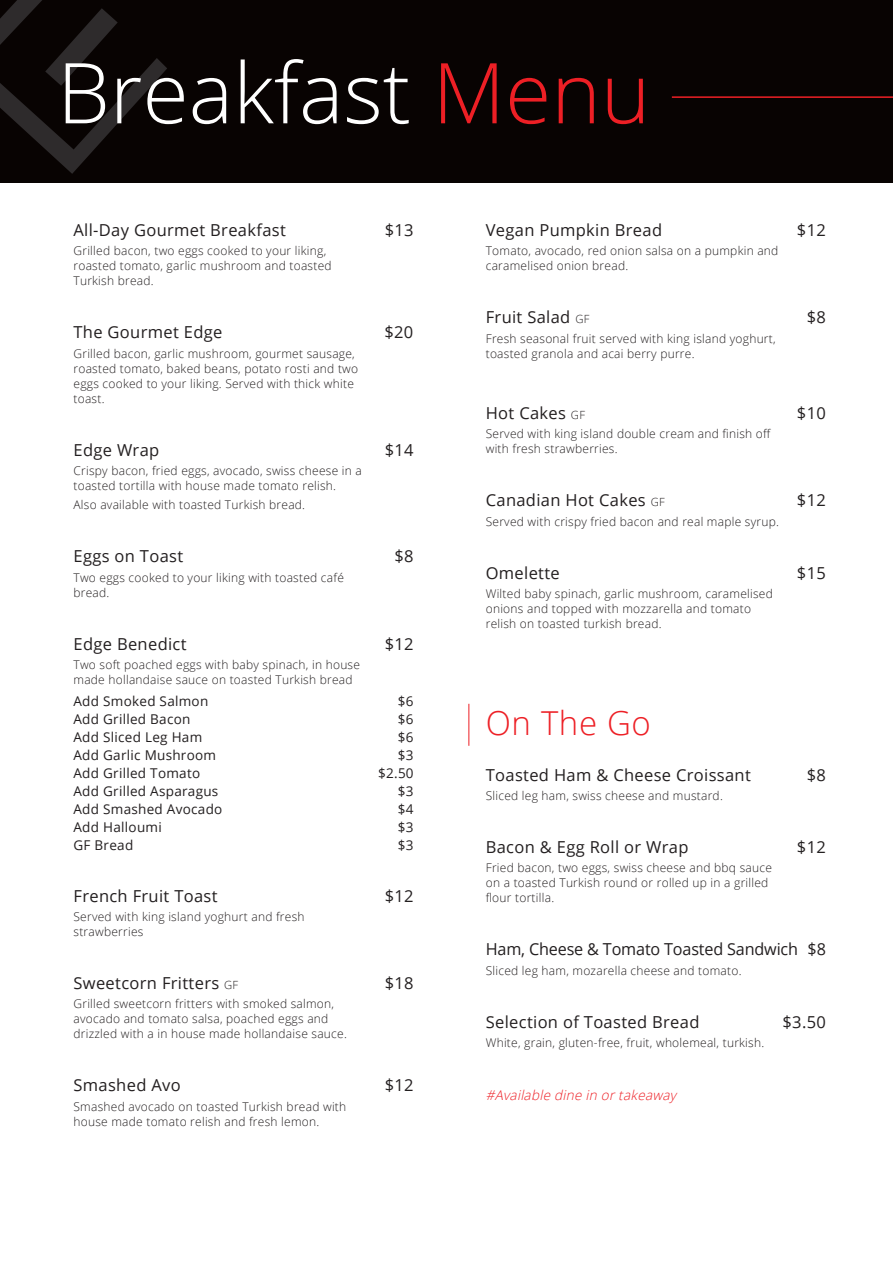
<style>
.page{position:relative;width:893px;height:1263px;background:#fff}
.page>*{position:absolute;margin:0;border:0;box-sizing:border-box;transform-origin:0 0}
.t1{font:300 84px "Open Sans";color:#fff}
.heading{font:300 33px "Open Sans";letter-spacing:.02em;color:#ed1f25}
.menu_item{font:16.5px "Open Sans";letter-spacing:.02em;color:#231f20}
.menu_item-2{font:16.5px "Open Sans";letter-spacing:-.01em;color:#231f20}
.menu_item-3{font:13.5px "Open Sans";letter-spacing:.02em;color:#231f20}
.description{font:italic 300 13.5px "Open Sans";color:#ed1f25}
.description-2{font:300 12px/15px "Open Sans";letter-spacing:.02em;color:#231f20}
.s1{color:#ed1f25}
.s2{font-weight:300;font-size:11.25px}
</style>
<div class="page">
<div style="left:0;top:0;width:893px;height:183px;background:#080302"></div>
<svg style="left:0;top:0;width:167px;height:174px"></svg>
<hr style="left:672px;top:96px;width:221px;height:2px;background:#ed1f25">
<hr style="left:468px;top:704px;width:1px;height:42px;background:#ed1f25">
<p class="t1" style="left:57px;top:35px;width:595px">Breakfast <span class="s1">Menu</span></p>
<p class="menu_item" style="left:74px;top:219px;width:214px">All-Day Gourmet Breakfast</p>
<p class="menu_item" style="left:385px;top:219px;width:30px">$13</p>
<p class="description-2" style="left:74px;top:243px;width:260px">Grilled bacon, two eggs cooked to your liking, roasted tomato, garlic mushroom and toasted<br>Turkish bread.</p>
<p class="menu_item" style="left:74px;top:321px;width:150px">The Gourmet Edge</p>
<p class="menu_item" style="left:384px;top:321px;width:30px">$20</p>
<p class="description-2" style="left:74px;top:345px;width:286px">Grilled bacon, garlic mushroom, gourmet sausage, roasted tomato, baked beans, potato rosti and two eggs cooked to your liking. Served with thick white toast.</p>
<p class="menu_item" style="left:74px;top:438px;width:87px">Edge Wrap</p>
<p class="menu_item" style="left:385px;top:438px;width:30px">$14</p>
<p class="description-2" style="left:74px;top:463px;width:290px">Crispy bacon, fried eggs, avocado, swiss cheese in a toasted tortilla with house made tomato relish.</p>
<p class="description-2" style="left:74px;top:497px;width:233px">Also available with toasted Turkish bread.</p>
<p class="menu_item" style="left:74px;top:545px;width:111px">Eggs on Toast</p>
<p class="menu_item" style="left:394px;top:545px;width:21px">$8</p>
<p class="description-2" style="left:74px;top:569px;width:272px">Two eggs cooked to your liking with toasted café bread.</p>
<p class="menu_item" style="left:74px;top:632px;width:115px">Edge Benedict</p>
<p class="menu_item" style="left:385px;top:632px;width:30px">$12</p>
<p class="description-2" style="left:74px;top:657px;width:288px">Two soft poached eggs with baby spinach, in house made hollandaise sauce on toasted Turkish bread</p>
<p class="menu_item-3" style="left:74px;top:692px;width:136px">Add Smoked Salmon</p>
<p class="menu_item-3" style="left:398px;top:692px;width:17px">$6</p>
<p class="menu_item-3" style="left:74px;top:710px;width:118px">Add Grilled Bacon</p>
<p class="menu_item-3" style="left:398px;top:710px;width:17px">$6</p>
<p class="menu_item-3" style="left:74px;top:728px;width:130px">Add Sliced Leg Ham</p>
<p class="menu_item-3" style="left:398px;top:728px;width:17px">$6</p>
<p class="menu_item-3" style="left:74px;top:746px;width:144px">Add Garlic Mushroom</p>
<p class="menu_item-3" style="left:398px;top:746px;width:17px">$3</p>
<p class="menu_item-3" style="left:74px;top:764px;width:128px">Add Grilled Tomato</p>
<p class="menu_item-3" style="left:378px;top:764px;width:37px">$2.50</p>
<p class="menu_item-3" style="left:74px;top:782px;width:146px">Add Grilled Asparagus</p>
<p class="menu_item-3" style="left:398px;top:782px;width:17px">$3</p>
<p class="menu_item-3" style="left:74px;top:800px;width:150px">Add Smashed Avocado</p>
<p class="menu_item-3" style="left:398px;top:800px;width:17px">$4</p>
<p class="menu_item-3" style="left:74px;top:818px;width:90px">Add Halloumi</p>
<p class="menu_item-3" style="left:398px;top:818px;width:17px">$3</p>
<p class="menu_item-3" style="left:74px;top:836px;width:61px">GF Bread</p>
<p class="menu_item-3" style="left:398px;top:836px;width:17px">$3</p>
<p class="menu_item" style="left:74px;top:884px;width:146px">French Fruit Toast</p>
<p class="menu_item" style="left:385px;top:884px;width:30px">$12</p>
<p class="description-2" style="left:74px;top:909px;width:233px">Served with king island yoghurt and fresh strawberries</p>
<p class="menu_item" style="left:74px;top:972px;width:166px">Sweetcorn Fritters <span class="s2">GF</span></p>
<p class="menu_item" style="left:385px;top:972px;width:30px">$18</p>
<p class="description-2" style="left:74px;top:996px;width:275px">Grilled sweetcorn fritters with smoked salmon, avocado and tomato salsa, poached eggs and drizzled with a in house made hollandaise sauce.</p>
<p class="menu_item" style="left:74px;top:1074px;width:109px">Smashed Avo</p>
<p class="menu_item" style="left:385px;top:1074px;width:30px">$12</p>
<p class="description-2" style="left:74px;top:1098px;width:274px">Smashed avocado on toasted Turkish bread with house made tomato relish and fresh lemon.</p>
<p class="menu_item" style="left:486px;top:219px;width:178px">Vegan Pumpkin Bread</p>
<p class="menu_item" style="left:797px;top:219px;width:30px">$12</p>
<p class="description-2" style="left:486px;top:243px;width:294px">Tomato, avocado, red onion salsa on a pumpkin and caramelised onion bread.</p>
<p class="menu_item" style="left:486px;top:306px;width:105px">Fruit Salad <span class="s2">GF</span></p>
<p class="menu_item" style="left:807px;top:306px;width:21px">$8</p>
<p class="description-2" style="left:486px;top:330px;width:291px">Fresh seasonal fruit served with king island yoghurt, toasted granola and acai berry purre.</p>
<p class="menu_item" style="left:486px;top:402px;width:101px">Hot Cakes <span class="s2">GF</span></p>
<p class="menu_item" style="left:797px;top:402px;width:30px">$10</p>
<p class="description-2" style="left:486px;top:426px;width:287px">Served with king island double cream and finish off with fresh strawberries.</p>
<p class="menu_item" style="left:486px;top:489px;width:180px">Canadian Hot Cakes <span class="s2">GF</span></p>
<p class="menu_item" style="left:797px;top:489px;width:30px">$12</p>
<p class="description-2" style="left:486px;top:514px;width:295px">Served with crispy fried bacon and real maple syrup.</p>
<p class="menu_item" style="left:486px;top:561px;width:76px">Omelette</p>
<p class="menu_item" style="left:797px;top:561px;width:30px">$15</p>
<p class="description-2" style="left:486px;top:586px;width:289px">Wilted baby spinach, garlic mushroom, caramelised onions and topped with mozzarella and tomato relish on toasted turkish bread.</p>
<p class="heading" style="left:486px;top:701px;width:167px">On The Go</p>
<p class="menu_item" style="left:486px;top:764px;width:267px">Toasted Ham &amp; Cheese Croissant</p>
<p class="menu_item" style="left:807px;top:764px;width:21px">$8</p>
<p class="description-2" style="left:486px;top:788px;width:239px">Sliced leg ham, swiss cheese and mustard.</p>
<p class="menu_item" style="left:486px;top:836px;width:204px">Bacon &amp; Egg Roll or Wrap</p>
<p class="menu_item" style="left:797px;top:836px;width:30px">$12</p>
<p class="description-2" style="left:486px;top:860px;width:288px">Fried bacon, two eggs, swiss cheese and bbq sauce on a toasted Turkish round or rolled up in a grilled flour tortilla.</p>
<p class="menu_item-2" style="left:486px;top:938px;width:342px">Ham, Cheese &amp; Tomato Toasted Sandwich $8</p>
<p class="description-2" style="left:486px;top:962px;width:257px">Sliced leg ham, mozarella cheese and tomato.</p>
<p class="menu_item" style="left:486px;top:1010px;width:215px">Selection of Toasted Bread</p>
<p class="menu_item" style="left:782px;top:1010px;width:45px">$3.50</p>
<p class="description-2" style="left:486px;top:1035px;width:280px">White, grain, gluten-free, fruit, wholemeal, turkish.</p>
<p class="description" style="left:486px;top:1086px;width:192px">#Available dine in ortakeaway</p>
</div>
